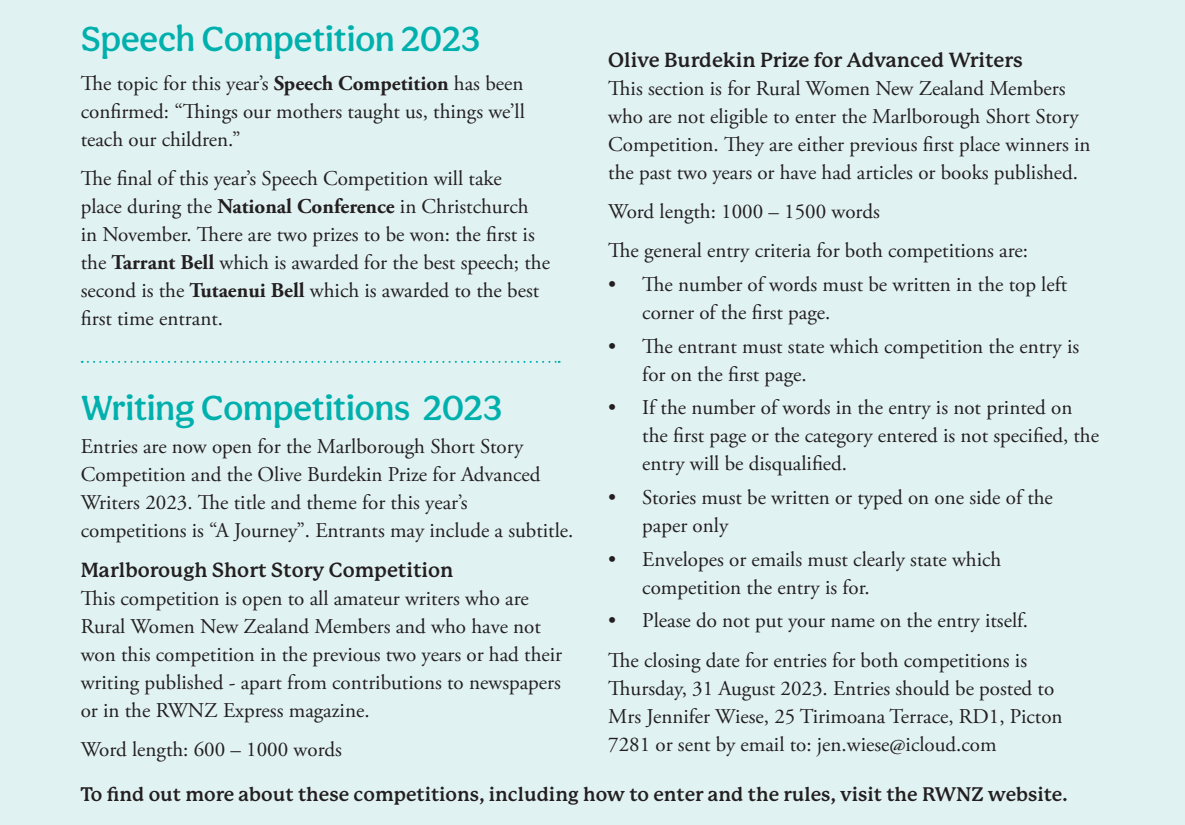
<style>
.page{position:relative;width:1185px;height:825px;background:#fff}
.page>*{position:absolute;margin:0;border:0;box-sizing:border-box;transform-origin:0 0}
.t1{font:500 36px "Aesthet Nova";color:#00b0ad}
.t2{font:21px/28px "Adobe Garamond Pro";color:#231f20}
.t3{font:700 20px "P22 Mackinac Pro";color:#231f20}
.t4{font:700 19.2px "P22 Mackinac Pro";color:#231f20}
.s1{font-weight:700}
</style>
<div class="page">
<div style="left:0;top:0;width:1184px;height:825px;background:#e1f2f2"></div>
<svg style="left:82px;top:361px;width:477px;height:2px"></svg>
<h1 class="t1" style="left:81px;top:17px;width:401px">Speech Competition 2023</h1>
<p class="t2" style="left:81px;top:70px;width:445px;text-align:justify">The topic for this year’s <span class="s1">Speech Competition</span> has been confirmed: “Things our mothers taught us, things we’ll teach our children.”</p>
<p class="t2" style="left:81px;top:165px;width:471px">The final of this year’s Speech Competition will take<br>place during the <span class="s1">National Conference</span> in Christchurch in November. There are two prizes to be won: the first is the <span class="s1">Tarrant Bell</span> which is awarded for the best speech; the second is the <span class="s1">Tutaenui Bell</span> which is awarded to the best first time entrant.</p>
<p class="t3" style="left:608px;top:48px;width:416px">Olive Burdekin Prize for Advanced Writers</p>
<p class="t2" style="left:608px;top:75px;width:484px">This section is for Rural Women New Zealand Members who are not eligible to enter the Marlborough Short Story Competition. They are either previous first place winners in the past two years or have had articles or books published.</p>
<p class="t2" style="left:608px;top:192px;width:421px;line-height:39.4px">Word length: 1000 – 1500 words<br>The general entry criteria for both competitions are:</p>
<p class="t2" style="left:642px;top:271px;width:426px;text-indent:-34px">• The number of words must be written in the top left corner of the first page.</p>
<p class="t2" style="left:642px;top:333px;width:438px;text-indent:-34px">• The entrant must state which competition the entry is for on the first page.</p>
<p class="t2" style="left:642px;top:394px;width:458px;text-indent:-34px">• If the number of words in the entry is not printed on the first page or the category entered is not specified, the entry will be disqualified.</p>
<p class="t2" style="left:642px;top:484px;width:412px;text-indent:-34px">• Stories must be written or typed on one side of the paper only</p>
<p class="t2" style="left:642px;top:546px;width:360px;text-indent:-34px">• Envelopes or emails must clearly state which competition the entry is for.</p>
<p class="t2" style="left:608px;top:601px;width:421px;line-height:39.4px">• Please do not put your name on the entry itself.<br>The closing date for entries for both competitions is</p>
<p class="t2" style="left:608px;top:674px;width:456px">Thursday, 31 August 2023. Entries should be posted to<br>Mrs Jennifer Wiese, 25 Tirimoana Terrace, RD1, Picton<br>7281 or sent by email to: jen.wiese@icloud.com</p>
<p class="t4" style="left:81px;top:783px;width:988px">To find out more about these competitions, including how to enter and the rules, visit the RWNZ website.</p>
<h1 class="t1" style="left:81px;top:386px;width:423px">Writing Competitions 2023</h1>
<p class="t2" style="left:81px;top:433px;width:494px">Entries are now open for the Marlborough Short Story Competition and the Olive Burdekin Prize for Advanced Writers 2023. The title and theme for this year’s competitions is “A Journey”. Entrants may include a subtitle.</p>
<p class="t3" style="left:81px;top:558px;width:374px">Marlborough Short Story Competition</p>
<p class="t2" style="left:81px;top:585px;width:483px">This competition is open to all amateur writers who are Rural Women New Zealand Members and who have not won this competition in the previous two years or had their writing published - apart from contributions to newspapers or in the RWNZ Express magazine.</p>
<p class="t2" style="left:81px;top:736px;width:262px">Word length: 600 – 1000 words</p>
</div>
